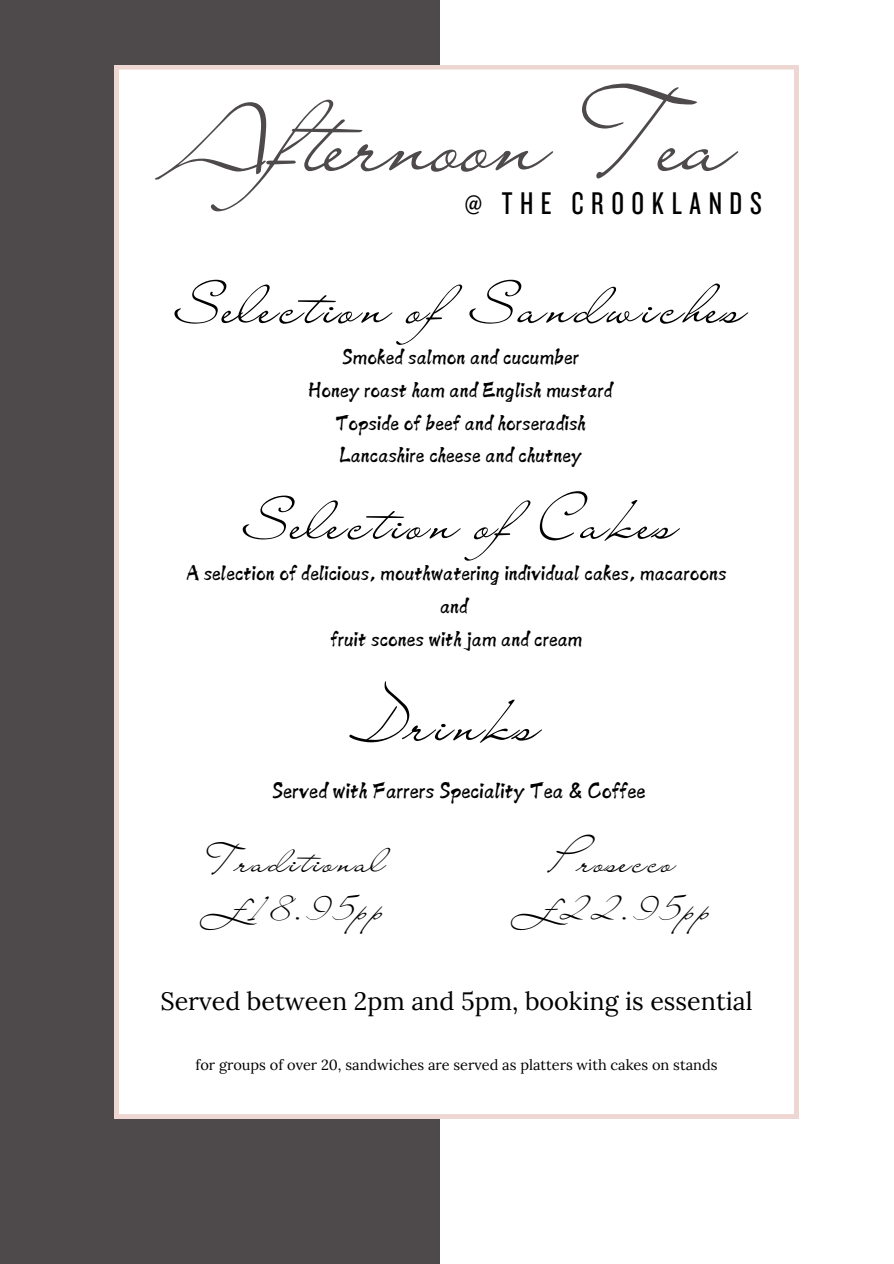
<style>
.page{position:relative;width:894px;height:1264px;background:#fff}
.page>*{position:absolute;margin:0;border:0;box-sizing:border-box;transform-origin:0 0}
.t1{font:99.3px "Liana";color:#4e4a4b}
.t2{font:56.55px "Liana";letter-spacing:.085em;color:#000}
.t3{font:53.55px "Liana";letter-spacing:.085em;color:#000}
.t4{font:33.75px/47.2px "Liana";letter-spacing:.085em;color:#000}
.t5{font:32.55px "Knockout 28";letter-spacing:.235em;color:#000}
.t6{font:25.05px "Lora";color:#000}
.t7{font:25.05px "Canva Shadow Stream Latin";color:#000}
.t8{font:23.85px/32.7px "Canva Shadow Stream Latin";color:#000;text-align:center}
.t9{font:14.55px "Lora";color:#000}
</style>
<div class="page">
<div style="left:0;top:0;width:439px;height:1263px;background:#4e4a4b"></div>
<div style="left:114px;top:65px;width:684px;height:1053px;background:#fff"></div>
<h1 class="t1" style="left:175px;top:76px;width:560px">Afternoon Tea</h1>
<h3 class="t5" style="left:464px;top:183px;width:298px">@ THE CROOKLANDS</h3>
<h3 class="t3" style="left:175px;top:272px;width:571px">Selection ofSandwiches</h3>
<p class="t8" style="left:308px;top:338px;width:306px">Smoked salmon and cucumber<br>Honey roast ham and English mustard<br>Topside of beef and horseradish<br>Lancashire cheese and chutney</p>
<h3 class="t3" style="left:244px;top:487px;width:435px">Selection ofCakes</h3>
<p class="t8" style="left:186px;top:554px;width:541px">A selection of delicious, mouthwatering individual cakes, macaroons and<br>fruit scones with jam and cream</p>
<h2 class="t2" style="left:354px;top:686px;width:187px">Drinks</h2>
<p class="t7" style="left:272px;top:771px;width:375px">Served with Farrers Speciality Tea &amp; Coffee</p>
<h3 class="t4" style="left:201px;top:836px;width:187px">Traditional £18.95pp</h3>
<h3 class="t4" style="left:512px;top:836px;width:203px;text-align:center">Prosecco £22.95pp</h3>
<p class="t6" style="left:160px;top:982px;width:593px">Served between 2pm and 5pm, booking is essential</p>
<p class="t9" style="left:195px;top:1053px;width:523px">for groups of over 20, sandwiches are served as platters with cakes on stands</p>
</div>
